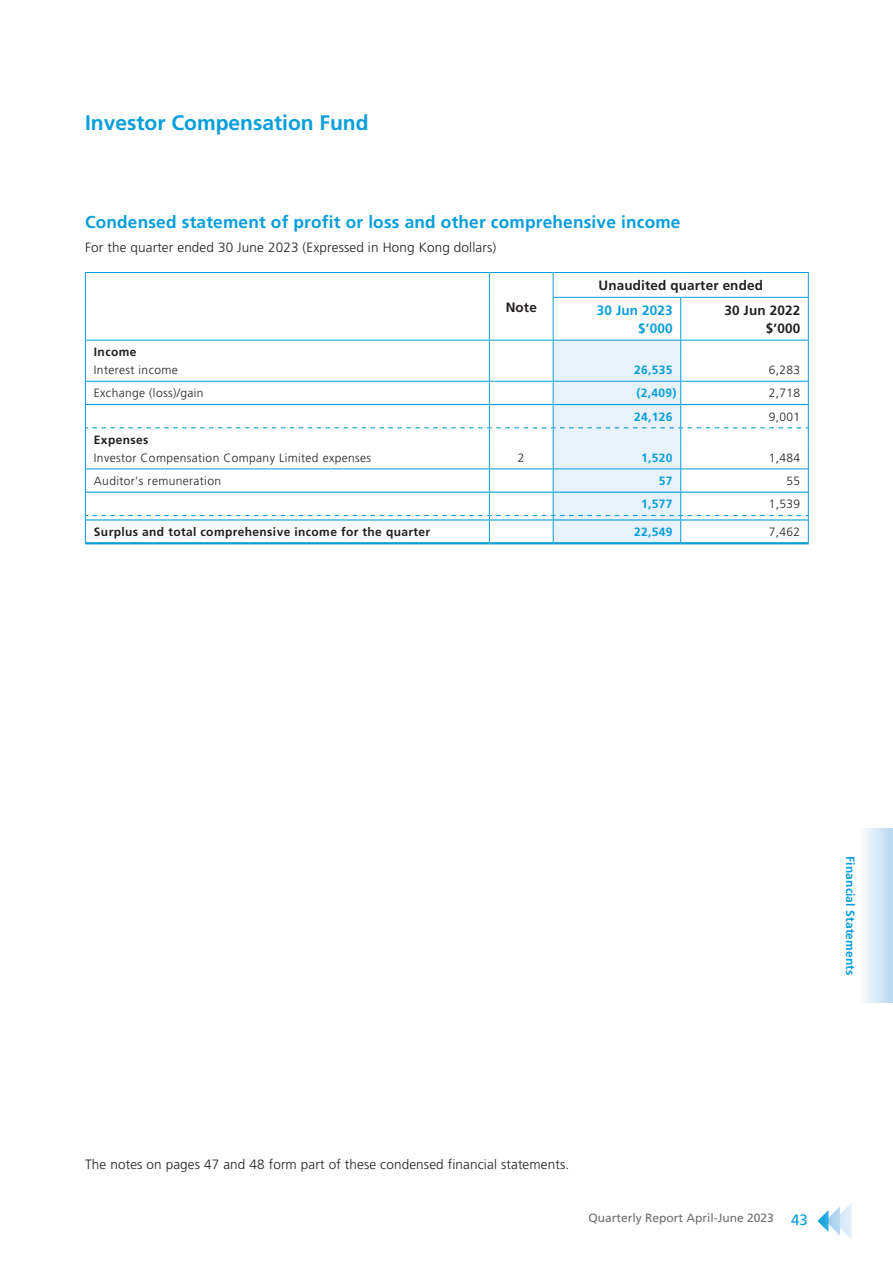
<style>
.page{position:relative;width:893px;height:1263px;background:#fff}
.page>*{position:absolute;margin:0;border:0;box-sizing:border-box;transform-origin:0 0}
.t1{font:700 21px "Frutiger LT Std";color:#069edb}
.t2{font:700 17.25px "Frutiger LT Std";letter-spacing:.01em;color:#069edb}
.t3{font:300 13.5px "Frutiger LT Std";letter-spacing:.01em;color:#231f20}
.t4{font:700 13.5px/18px "Frutiger LT Std";letter-spacing:.01em;color:#231f20;text-align:right}
.t5{font:700 13.5px/18px "Frutiger LT Std";letter-spacing:.01em;color:#069edb;text-align:right}
.t6{font:300 12px "Frutiger LT Std";letter-spacing:.03em;color:#231f20}
.t7{font:700 12px "Frutiger LT Std";letter-spacing:.03em;color:#231f20}
.t8{font:700 12px "Frutiger LT Std";letter-spacing:.01em;color:#069edb}
.t9{font:12px "Frutiger LT Std";color:#6c6d70}
.s1{font-size:15px;color:#069edb}
</style>
<div class="page">
<div style="left:859px;top:829px;width:34px;height:174px;background:linear-gradient(to right,#fefefe,#bbd9f1)"></div>
<svg style="left:489px;top:273px;width:1px;height:24px"></svg>
<hr style="left:489px;top:297px;width:1px;height:43px;background:#069edb">
<svg style="left:553px;top:273px;width:1px;height:24px"></svg>
<hr style="left:553px;top:297px;width:128px;height:1px;background:#069edb">
<hr style="left:553px;top:298px;width:1px;height:42px;background:#069edb">
<hr style="left:681px;top:297px;width:128px;height:1px;background:#069edb">
<hr style="left:85px;top:272px;width:404px;height:1px;background:#069edb">
<svg style="left:85px;top:273px;width:1px;height:24px"></svg>
<hr style="left:489px;top:272px;width:64px;height:1px;background:#069edb">
<hr style="left:553px;top:272px;width:128px;height:1px;background:#069edb">
<hr style="left:681px;top:272px;width:128px;height:1px;background:#069edb">
<svg style="left:808px;top:273px;width:1px;height:24px"></svg>
<hr style="left:85px;top:297px;width:1px;height:43px;background:#069edb">
<hr style="left:808px;top:298px;width:1px;height:42px;background:#069edb">
<svg style="left:85px;top:340px;width:724px;height:202px"></svg>
<hr style="left:85px;top:542px;width:404px;height:2px;background:#069edb">
<hr style="left:489px;top:542px;width:64px;height:2px;background:#069edb">
<hr style="left:553px;top:542px;width:128px;height:2px;background:#069edb">
<hr style="left:681px;top:542px;width:128px;height:2px;background:#069edb">
<hr style="left:680px;top:298px;width:1px;height:42px;background:#069edb">
<svg style="left:817px;top:1203px;width:34px;height:36px"></svg>
<h1 class="t1" style="left:85px;top:111px;width:285px">Investor Compensation Fund</h1>
<h2 class="t2" style="left:85px;top:212px;width:597px">Condensed statement of profit or loss and other comprehensive income</h2>
<p class="t3" style="left:85px;top:240px;width:413px">For the quarter ended 30 June 2023 (Expressed in Hong Kong dollars)</p>
<p class="t4" style="left:506px;top:298px;width:33px">Note</p>
<p class="t4" style="left:598px;top:276px;width:166px">Unaudited quarter ended</p>
<p class="t5" style="left:597px;top:301px;width:77px">30 Jun 2023 $’000</p>
<p class="t4" style="left:724px;top:301px;width:77px">30 Jun 2022 $’000</p>
<p class="t7" style="left:94px;top:345px;width:44px">Income</p>
<p class="t6" style="left:94px;top:363px;width:85px">Interest income</p>
<p class="t8" style="left:634px;top:363px;width:40px">26,535</p>
<p class="t6" style="left:769px;top:363px;width:33px">6,283</p>
<p class="t6" style="left:94px;top:386px;width:111px">Exchange (loss)/gain</p>
<p class="t8" style="left:636px;top:386px;width:42px">(2,409)</p>
<p class="t6" style="left:769px;top:386px;width:33px">2,718</p>
<p class="t8" style="left:634px;top:410px;width:40px">24,126</p>
<p class="t6" style="left:769px;top:410px;width:33px">9,001</p>
<p class="t7" style="left:94px;top:433px;width:56px">Expenses</p>
<p class="t6" style="left:94px;top:451px;width:279px">Investor Compensation Company Limited expenses</p>
<p class="t6" style="left:518px;top:451px;width:8px">2</p>
<p class="t8" style="left:641px;top:451px;width:33px">1,520</p>
<p class="t6" style="left:769px;top:451px;width:33px">1,484</p>
<p class="t6" style="left:94px;top:474px;width:129px">Auditor’s remuneration</p>
<p class="t8" style="left:659px;top:474px;width:15px">57</p>
<p class="t6" style="left:786px;top:474px;width:15px">55</p>
<p class="t8" style="left:641px;top:497px;width:33px">1,577</p>
<p class="t6" style="left:769px;top:497px;width:33px">1,539</p>
<p class="t7" style="left:94px;top:525px;width:338px">Surplus and total comprehensive income for the quarter</p>
<p class="t8" style="left:634px;top:525px;width:40px">22,549</p>
<p class="t6" style="left:769px;top:525px;width:33px">7,462</p>
<p class="t8" style="left:857px;top:856px;width:121px;rotate:90deg">Financial Statements</p>
<p class="t3" style="left:85px;top:1156px;width:486px">The notes on pages 47 and 48 form part of these condensed financial statements.</p>
<p class="t9" style="left:588px;top:1211px;width:221px">Quarterly Report April-June 2023 <span class="s1">43</span></p>
</div>
